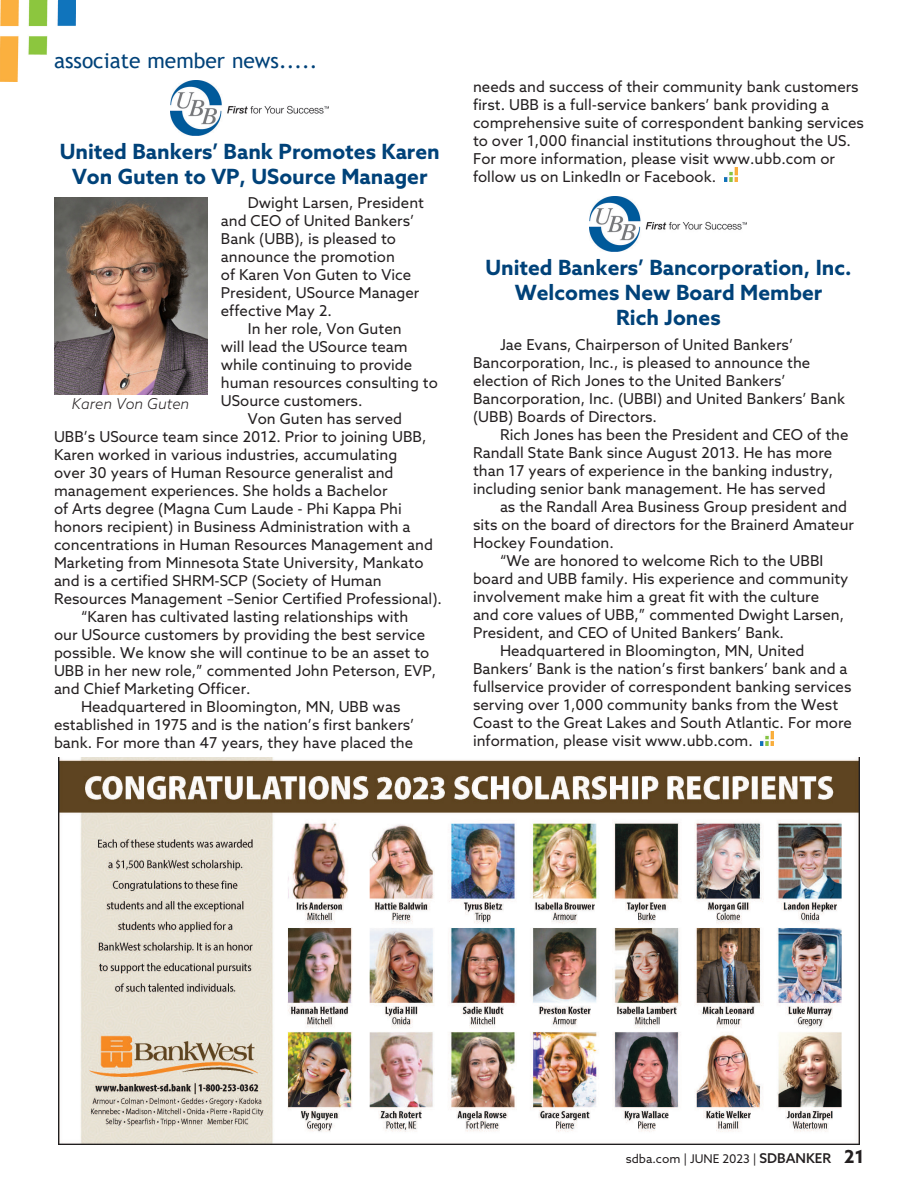
<style>
.page{position:relative;width:918px;height:1188px;background:#fff}
.page>*{position:absolute;margin:0;border:0;box-sizing:border-box;transform-origin:0 0}
.Body_Copy_Indent{font:700 21px/25.2px "Azo Sans";color:#004279;text-align:center}
.t1{font:21px "Trebuchet MS";color:#004279}
.Body_Copy_Indent-2{font:15px/18px "Azo Sans";color:#231f20}
.t2{font:italic 300 15px "Azo Sans";color:#231f20}
.t3{font:12px "Azo Sans";color:#231f20}
.s1{font-weight:500;font-size:13.5px}
.s2{font-weight:700;font-size:18px}
</style>
<div class="page">
<img style="left:0;top:0;width:76px;height:81px">
<img style="left:589px;top:197px;width:158px;height:55px">
<img style="left:761px;top:732px;width:13px;height:14px">
<img style="left:171px;top:80px;width:158px;height:55px">
<img style="left:55px;top:197px;width:152px;height:197px">
<img style="left:58px;top:758px;width:802px;height:386px">
<img style="left:724px;top:167px;width:13px;height:15px">
<p class="t1" style="left:54px;top:47px;width:265px">associate member news.....</p>
<p class="Body_Copy_Indent" style="left:60px;top:138px;width:382px">United Bankers’ Bank Promotes Karen<br>Von Guten to VP, USource Manager</p>
<p class="Body_Copy_Indent-2" style="left:221px;top:194px;width:205px;text-indent:27px">Dwight Larsen, President and CEO of United Bankers’<br>Bank (UBB), is pleased to announce the promotion<br>of Karen Von Guten to Vice<br>President, USource Manager effective May 2.</p>
<p class="Body_Copy_Indent-2" style="left:221px;top:320px;width:219px;text-indent:27px">In her role, Von Guten<br>will lead the USource team while continuing to provide human resources consulting to<br>USource customers.</p>
<p class="Body_Copy_Indent-2" style="left:54px;top:410px;width:390px;text-indent:194px">Von Guten has served UBB’s USource team since 2012. Prior to joining UBB, Karen worked in various industries, accumulating<br>over 30 years of Human Resource generalist and management experiences. She holds a Bachelor<br>of Arts degree (Magna Cum Laude - Phi Kappa Phi honors recipient) in Business Administration with a concentrations in Human Resources Management and Marketing from Minnesota State University, Mankato and is a certified SHRM-SCP (Society of Human Resources Management –Senior Certified Professional).</p>
<p class="Body_Copy_Indent-2" style="left:54px;top:608px;width:384px;text-indent:27px">“Karen has cultivated lasting relationships with<br>our USource customers by providing the best service possible. We know she will continue to be an asset to UBB in her new role,” commented John Peterson, EVP, and Chief Marketing Officer.</p>
<p class="Body_Copy_Indent-2" style="left:54px;top:698px;width:362px;text-indent:27px">Headquartered in Bloomington, MN, UBB was established in 1975 and is the nation’s first bankers’ bank. For more than 47 years, they have placed the</p>
<p class="t2" style="left:72px;top:394px;width:119px">Karen Von Guten</p>
<p class="Body_Copy_Indent-2" style="left:473px;top:77px;width:392px">needs and success of their community bank customers first. UBB is a full-service bankers’ bank providing a comprehensive suite of correspondent banking services to over 1,000 financial institutions throughout the US.<br>For more information, please visit www.ubb.com or follow us on LinkedIn or Facebook.</p>
<p class="Body_Copy_Indent" style="left:485px;top:254px;width:368px">United Bankers’ Bancorporation, Inc.<br>Welcomes New Board Member</p>
<p class="Body_Copy_Indent" style="left:616px;top:305px;width:106px">Rich Jones</p>
<p class="Body_Copy_Indent-2" style="left:473px;top:335px;width:373px;text-indent:27px">Jae Evans, Chairperson of United Bankers’ Bancorporation, Inc., is pleased to announce the election of Rich Jones to the United Bankers’ Bancorporation, Inc. (UBBI) and United Bankers’ Bank (UBB) Boards of Directors.</p>
<p class="Body_Copy_Indent-2" style="left:473px;top:425px;width:377px;text-indent:27px">Rich Jones has been the President and CEO of the Randall State Bank since August 2013. He has more than 17 years of experience in the banking industry, including senior bank management. He has served</p>
<p class="Body_Copy_Indent-2" style="left:473px;top:497px;width:383px;text-indent:27px">as the Randall Area Business Group president and sits on the board of directors for the Brainerd Amateur<br>Hockey Foundation.</p>
<p class="Body_Copy_Indent-2" style="left:473px;top:551px;width:377px;text-indent:27px">“We are honored to welcome Rich to the UBBI board and UBB family. His experience and community involvement make him a great fit with the culture and core values of UBB,” commented Dwight Larsen, President, and CEO of United Bankers’ Bank.</p>
<p class="Body_Copy_Indent-2" style="left:473px;top:641px;width:380px;text-indent:27px">Headquartered in Bloomington, MN, United Bankers’ Bank is the nation’s first bankers’ bank and a fullservice provider of correspondent banking services serving over 1,000 community banks from the West Coast to the Great Lakes and South Atlantic. For more information, please visit www.ubb.com.</p>
<p class="t3" style="left:626px;top:1151px;width:240px">sdba.com | JUNE 2023 | <span class="s1">SDBANKER</span> <span class="s2">21</span></p>
</div>
